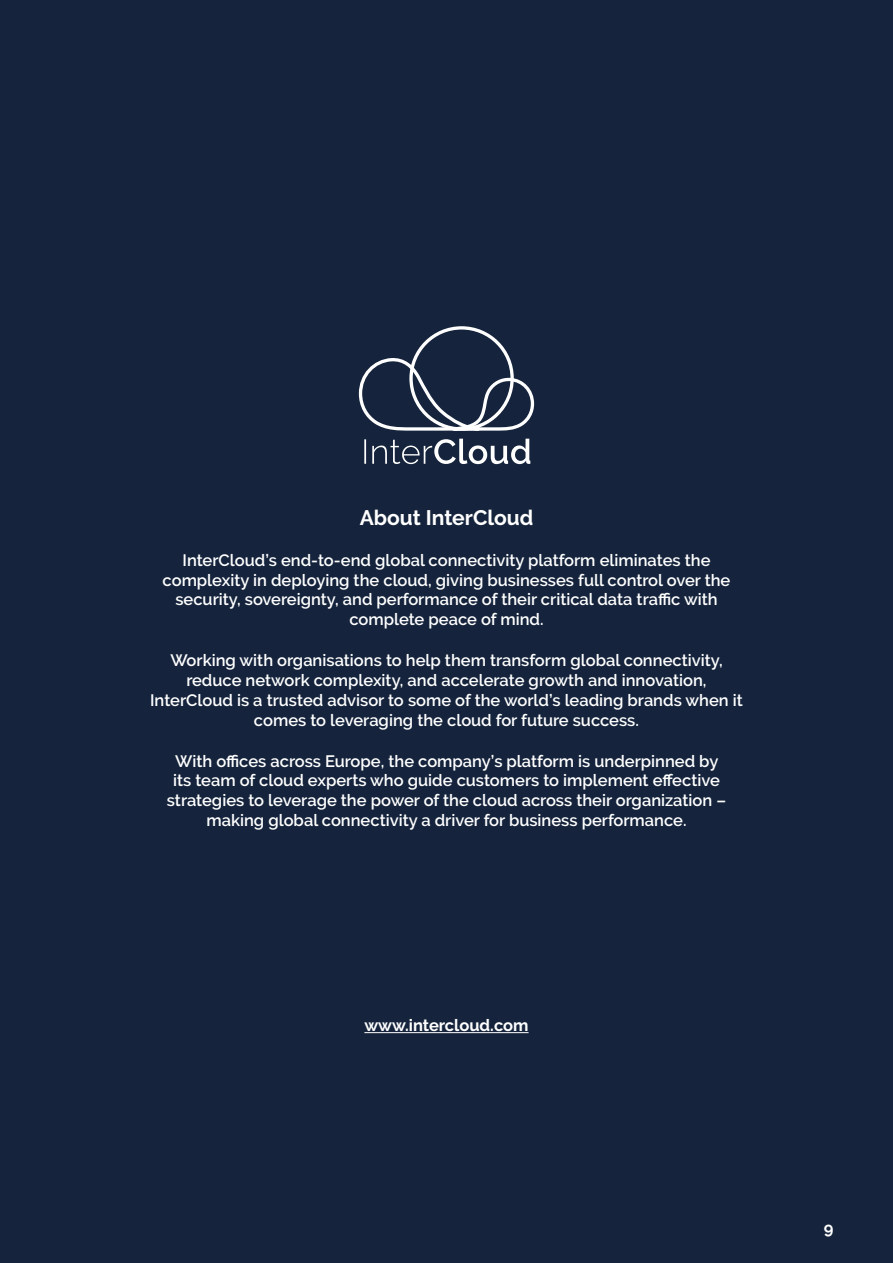
<style>
.page{position:relative;width:893px;height:1263px;background:#15243c}
.page>*{position:absolute;margin:0;border:0;box-sizing:border-box;transform-origin:0 0}
.t1{font:700 21px "Raleway";color:#fff}
.t2{font:600 16.5px/19.8px "Raleway";color:#fff;text-align:center}
.t3{font:700 16.5px "Raleway";color:#fff}
</style>
<div class="page">
<hr style="left:364px;top:1032px;width:165px;height:1px;background:#fff">
<svg style="left:358px;top:358px;width:177px;height:106px"></svg>
<p class="t1" style="left:360px;top:505px;width:175px">About InterCloud</p>
<p class="t2" style="left:163px;top:550px;width:569px">InterCloud’s end-to-end global connectivity platform eliminates the complexity in deploying the cloud, giving businesses full control over the security, sovereignty, and performance of their critical data traffic with complete peace of mind.</p>
<p class="t2" style="left:150px;top:650px;width:594px">Working with organisations to help them transform global connectivity, reduce network complexity, and accelerate growth and innovation, InterCloud is a trusted advisor to some of the world’s leading brands when it comes to leveraging the cloud for future success.</p>
<p class="t2" style="left:167px;top:751px;width:561px">With offices across Europe, the company’s platform is underpinned by its team of cloud experts who guide customers to implement effective strategies to leverage the power of the cloud across their organization – making global connectivity a driver for business performance.</p>
<p class="t3" style="left:364px;top:1016px;width:166px">www.intercloud.com</p>
<p class="t3" style="left:824px;top:1218px;width:11px">9</p>
</div>
